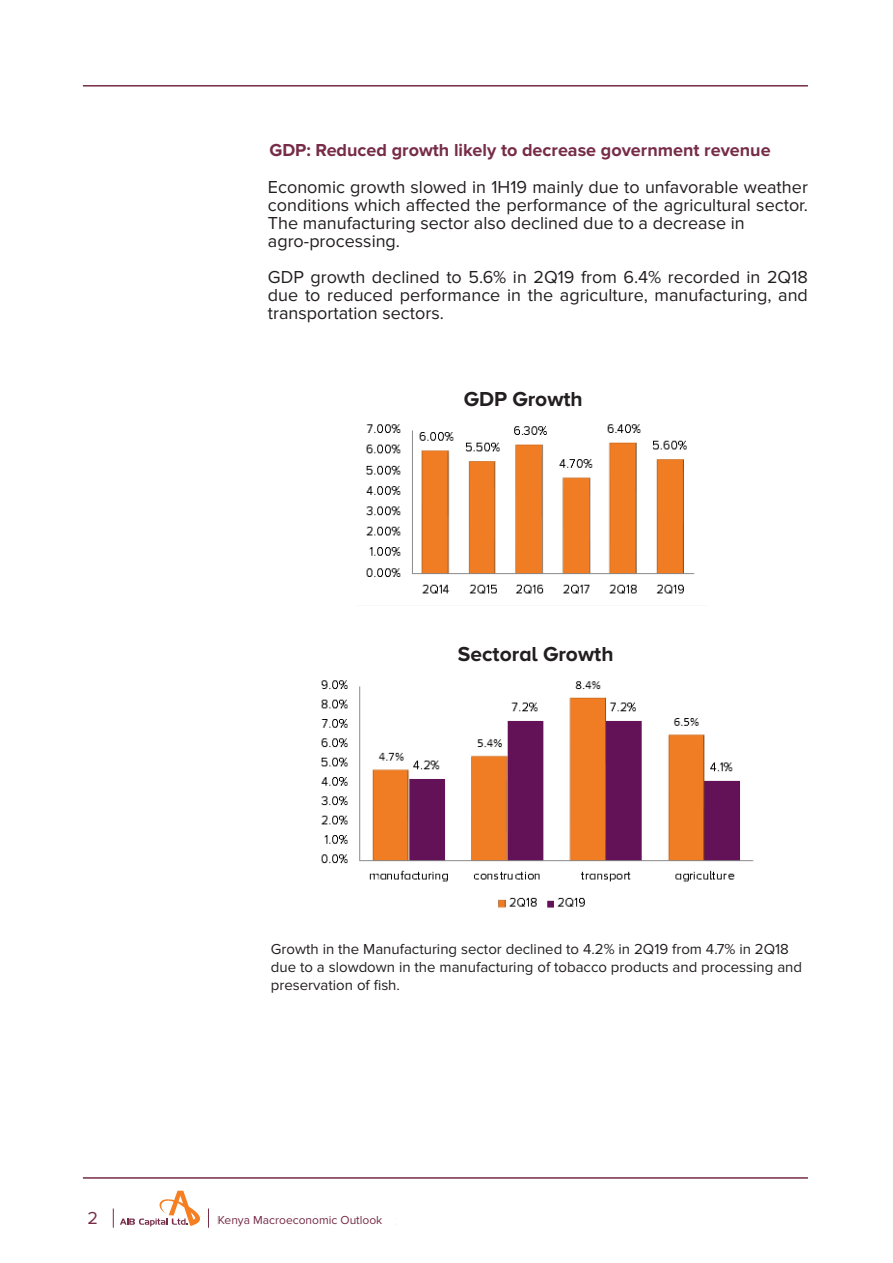
<style>
.page{position:relative;width:893px;height:1263px;background:#fff}
.page>*{position:absolute;margin:0;border:0;box-sizing:border-box;transform-origin:0 0}
.Tabs{font:700 21px "Proxima Nova A";color:#231f20}
.Copy{font:18px/18px "Proxima Nova";color:#231f20;text-align:justify}
.Tabs-2{font:700 18px "Proxima Nova";color:#762c47}
.t1{font:18px "Proxima Nova";color:#762c47}
.Tabs-3{font:15px "Proxima Nova";color:#231f20}
.t2{font:700 13.5px "Proxima Nova";color:#762c47}
.Tabs-4{font:12px "Proxima Nova";color:#762c47}
</style>
<div class="page">
<hr style="left:83px;top:1177px;width:725px;height:2px;background:#762c47">
<hr style="left:83px;top:85px;width:725px;height:2px;background:#762c47">
<svg style="left:113px;top:1208px;width:1px;height:20px"></svg>
<svg style="left:120px;top:1191px;width:89px;height:37px"></svg>
<img style="left:366px;top:424px;width:329px;height:170px">
<img style="left:321px;top:680px;width:433px;height:228px">
<p class="Tabs-2" style="left:269px;top:140px;width:503px">GDP: Reduced growth likely to decrease government revenue</p>
<p class="Copy" style="left:268px;top:178px;width:542px">Economic growth slowed in 1H19 mainly due to unfavorable weather conditions which affected the performance of the agricultural sector.<br>The manufacturing sector also declined due to a decrease in</p>
<p class="Copy" style="left:268px;top:232px;width:134px">agro-processing.</p>
<p class="Copy" style="left:268px;top:268px;width:542px">GDP growth declined to 5.6% in 2Q19 from 6.4% recorded in 2Q18 due to reduced performance in the agriculture, manufacturing, and transportation sectors.</p>
<p class="Tabs" style="left:464px;top:387px;width:120px">GDP Growth</p>
<p class="Tabs" style="left:458px;top:642px;width:157px">Sectoral Growth</p>
<p class="Tabs-3" style="left:271px;top:941px;width:520px">Growth in the Manufacturing sector declined to 4.2% in 2Q19 from 4.7% in 2Q18</p>
<p class="Tabs-3" style="left:271px;top:959px;width:533px">due to a slowdown in the manufacturing of tobacco products and processing and</p>
<p class="Tabs-3" style="left:271px;top:977px;width:131px">preservation of fish.</p>
<p class="t1" style="left:88px;top:1207px;width:12px">2</p>
<p class="t2" style="left:217px;top:1212px;width:180px">Kenya Banking Sector Report</p>
<p class="Tabs-4" style="left:218px;top:1213px;width:166px">Kenya Macroeconomic Outlook</p>
</div>
